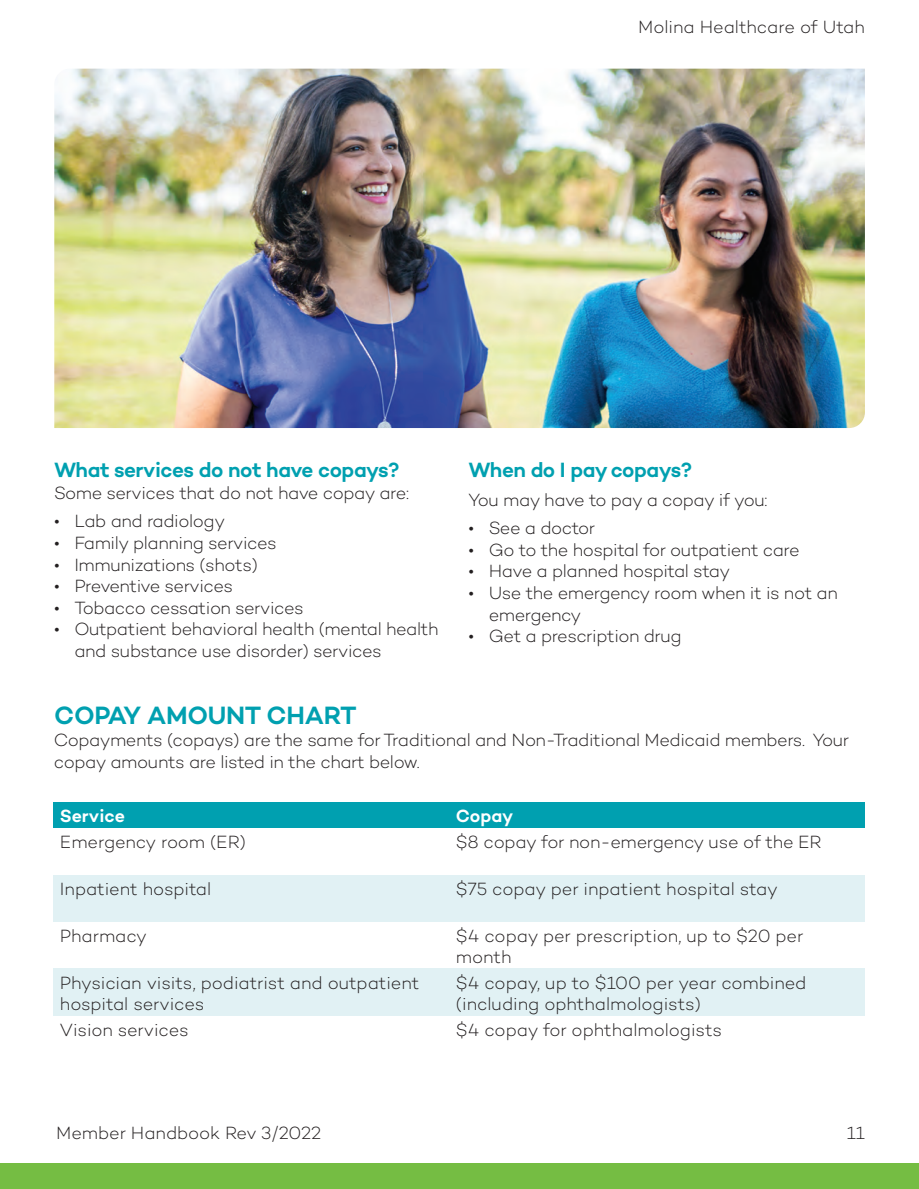
<style>
.page{position:relative;width:919px;height:1189px;background:#fff}
.page>*{position:absolute;margin:0;border:0;box-sizing:border-box;transform-origin:0 0}
.t1{font:600 25.5px "Campton";letter-spacing:-.01em;color:#00a0b0}
.t2{font:600 21px "Campton";letter-spacing:-.025em;color:#00a0b0}
.t3{font:300 18px/21.6px "Campton";letter-spacing:-.02em;color:#231f20}
.t4{font:300 18px "Campton";color:#231f20}
.t5{font:600 18px "Campton";letter-spacing:-.005em;color:#fff}
</style>
<div class="page">
<div style="left:0;top:1162px;width:918px;height:26px;background:#75bd43"></div>
<div style="left:54px;top:874px;width:395px;height:47px;background:#e1f1f4"></div>
<div style="left:449px;top:874px;width:414px;height:47px;background:#e1f1f4"></div>
<div style="left:54px;top:968px;width:395px;height:47px;background:#e1f1f4"></div>
<div style="left:449px;top:968px;width:414px;height:47px;background:#e1f1f4"></div>
<img style="left:54px;top:69px;width:810px;height:359px">
<div style="left:54px;top:801px;width:395px;height:26px;background:#00a0b0"></div>
<div style="left:449px;top:801px;width:414px;height:26px;background:#00a0b0"></div>
<p class="t4" style="left:637px;top:16px;width:228px">Molina Healthcare of Utah</p>
<h3 class="t2" style="left:54px;top:456px;width:346px">What services do not have copays?</h3>
<p class="t3" style="left:54px;top:481px;width:356px">Some services that do not have copay are:</p>
<p class="t3" style="left:54px;top:510px;width:172px">• Lab and radiology</p>
<p class="t3" style="left:54px;top:531px;width:224px">• Family planning services</p>
<p class="t3" style="left:54px;top:553px;width:205px">• Immunizations (shots)</p>
<p class="t3" style="left:54px;top:574px;width:180px">• Preventive services</p>
<p class="t3" style="left:54px;top:596px;width:251px">• Tobacco cessation services</p>
<p class="t3" style="left:74px;top:618px;width:365px;text-indent:-20px">• Outpatient behavioral health (mental health and substance use disorder) services</p>
<h3 class="t2" style="left:468px;top:456px;width:225px">When do I pay copays?</h3>
<p class="t3" style="left:468px;top:488px;width:300px">You may have to pay a copay if you:</p>
<p class="t3" style="left:468px;top:516px;width:128px">• See a doctor</p>
<p class="t3" style="left:468px;top:538px;width:333px">• Go to the hospital for outpatient care</p>
<p class="t3" style="left:468px;top:560px;width:263px">• Have a planned hospital stay</p>
<p class="t3" style="left:488px;top:581px;width:350px;text-indent:-20px">• Use the emergency room when it is not an emergency</p>
<p class="t3" style="left:468px;top:624px;width:215px">• Get a prescription drug</p>
<h2 class="t1" style="left:54px;top:699px;width:304px">COPAY AMOUNT CHART</h2>
<p class="t3" style="left:54px;top:728px;width:796px">Copayments (copays) are the same for Traditional and Non-Traditional Medicaid members. Your copay amounts are listed in the chart below.</p>
<p class="t5" style="left:60px;top:804px;width:67px">Service</p>
<p class="t5" style="left:455px;top:804px;width:59px">Copay</p>
<p class="t3" style="left:60px;top:830px;width:187px">Emergency room (ER)</p>
<p class="t3" style="left:455px;top:830px;width:367px">$8 copay for non-emergency use of the ER</p>
<p class="t4" style="left:60px;top:877px;width:153px">Inpatient hospital</p>
<p class="t3" style="left:455px;top:877px;width:323px">$75 copay per inpatient hospital stay</p>
<p class="t4" style="left:60px;top:924px;width:88px">Pharmacy</p>
<p class="t3" style="left:455px;top:925px;width:348px;line-height:20.7px">$4 copay per prescription, up to $20 per month</p>
<p class="t3" style="left:60px;top:972px;width:361px;line-height:20.7px">Physician visits, podiatrist and outpatient hospital services</p>
<p class="t3" style="left:455px;top:972px;width:352px;line-height:20.7px">$4 copay, up to $100 per year combined (including ophthalmologists)</p>
<p class="t3" style="left:60px;top:1018px;width:130px">Vision services</p>
<p class="t3" style="left:455px;top:1018px;width:267px">$4 copay for ophthalmologists</p>
<p class="t3" style="left:56px;top:1121px;width:266px">Member Handbook Rev 3/2022</p>
<p class="t3" style="left:846px;top:1121px;width:20px">11</p>
</div>
